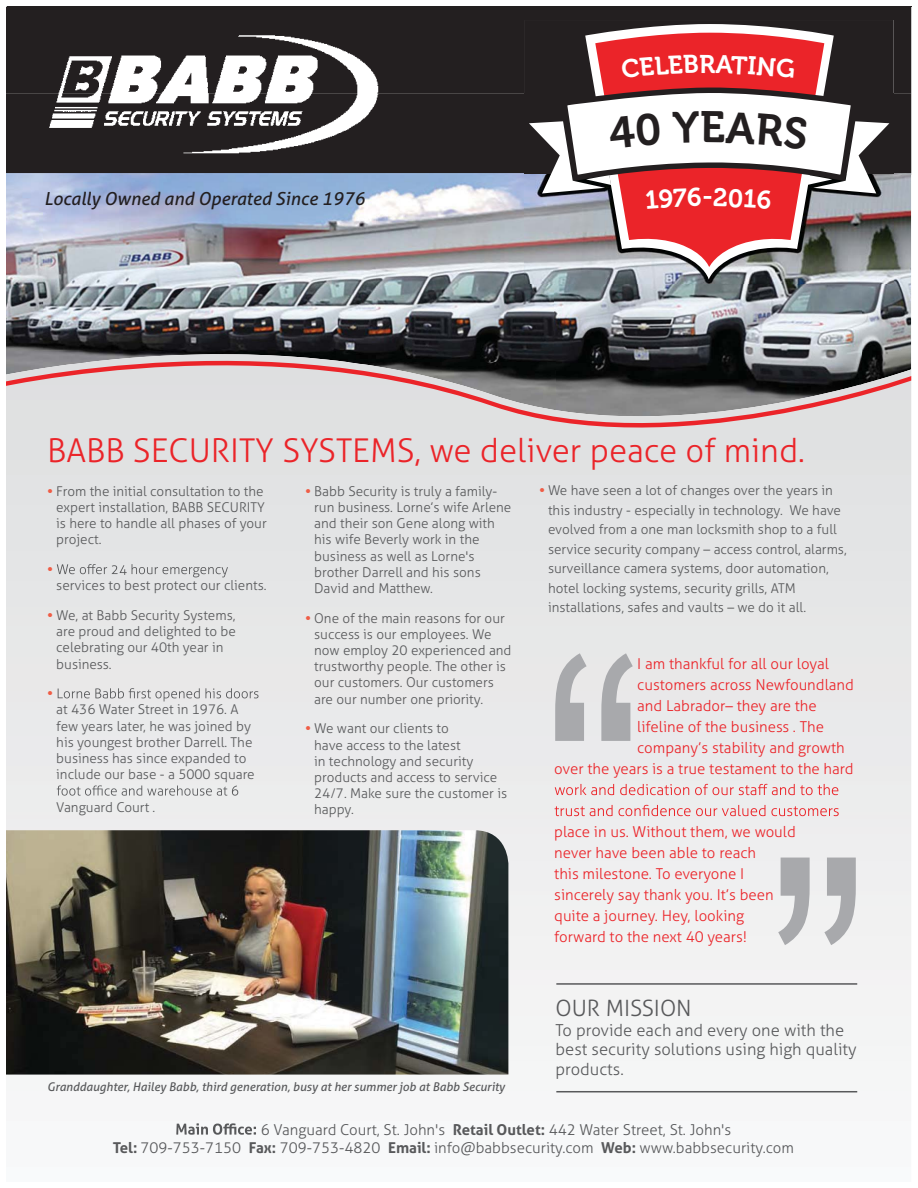
<style>
.page{position:relative;width:918px;height:1188px;background:#fff}
.page>*{position:absolute;margin:0;border:0;box-sizing:border-box;transform-origin:0 0}
.t1{font:300 32.85px "Aller";color:#eb2429}
.t2{font:25.5px "Museo 700";color:#fff}
.t3{font:300 22.5px "Aller";color:#58595b}
.t4{font:italic 18px "Aller";color:#231f20}
.t5{font:300 16.5px/19.8px "Aller";color:#58595b}
.t6{font:300 15px/21px "Aller";color:#eb2429}
.t7{font:300 15px/18px "Aller";color:#58595b}
.t8{font:300 13.5px/16.2px "Aller";color:#58595b}
.t9{font:700 13.5px "Aller";color:#ef5d46}
.t10{font:italic 12px "Aller";color:#58595b}
.s1{font-weight:700;color:#ef5d46}
.s2{font-weight:700}
</style>
<div class="page">
<div style="left:7px;top:7px;width:904px;height:1174px;background:linear-gradient(to right,#eaebeb,#edeeee)"></div>
<img style="left:7px;top:175px;width:36px;height:142px">
<img style="left:43px;top:175px;width:511px;height:142px">
<img style="left:861px;top:175px;width:50px;height:142px">
<img style="left:554px;top:283px;width:307px;height:34px">
<div style="left:7px;top:7px;width:904px;height:168px;background:#231f20"></div>
<svg style="left:57px;top:564px;width:171px;height:13px;background:#cdcecf"></svg>
<svg style="left:58px;top:688px;width:201px;height:13px;background:#d1d0d1"></svg>
<svg style="left:57px;top:785px;width:181px;height:11px;background:#cfd0d1"></svg>
<svg style="left:778px;top:858px;width:78px;height:87px"></svg>
<svg style="left:555px;top:784px;width:283px;height:11px;background:#ebc3c4"></svg>
<svg style="left:555px;top:805px;width:284px;height:11px;background:#ebc4c5"></svg>
<img style="left:525px;top:20px;width:368px;height:263px">
<svg style="left:584px;top:23px;width:251px;height:256px"></svg>
<svg style="left:595px;top:33px;width:229px;height:234px;background:#d85b5e"></svg>
<svg style="left:558px;top:85px;width:301px;height:167px;background:#bb5d60"></svg>
<hr style="left:556px;top:983px;width:301px;height:2px;background:#58595b">
<hr style="left:556px;top:1091px;width:301px;height:1px;background:#58595b">
<svg style="left:7px;top:317px;width:904px;height:149px;background:#a09a9c"></svg>
<img style="left:7px;top:830px;width:501px;height:245px">
<img style="left:43px;top:29px;width:340px;height:132px">
<svg style="left:176px;top:1123px;width:80px;height:12px"></svg>
<svg style="left:555px;top:653px;width:78px;height:88px;background:#c6c6c8"></svg>
<div style="left:621px;top:55px;width:77px;height:23px;background:#eb2429"></div>
<div style="left:716px;top:55px;width:79px;height:23px;background:#eb2429"></div>
<svg style="left:529px;top:90px;width:360px;height:119px"></svg>
<h3 class="t4" style="left:44px;top:192px;width:323px">Locally Owned and Operated Since 1976</h3>
<h2 class="t2" style="left:699px;top:49px;width:18px">R</h2>
<h1 class="t1" style="left:47px;top:438px;width:759px">BABB SECURITY SYSTEMS, we deliver peace of mind.</h1>
<p class="t8" style="left:56px;top:484px;width:212px;text-indent:-9px"><span class="s1">•</span> From the initial consultation to the expert installation, BABB SECURITY is here to handle all phases of your project.</p>
<p class="t9" style="left:47px;top:562px;width:8px">•</p>
<p class="t8" style="left:56px;top:579px;width:212px">services to best protect our clients.</p>
<p class="t8" style="left:56px;top:609px;width:181px;text-indent:-9px"><span class="s1">•</span> We, at Babb Security Systems, are proud and delighted to be celebrating our 40th year in business.</p>
<p class="t9" style="left:47px;top:686px;width:8px">•</p>
<p class="t8" style="left:56px;top:703px;width:200px">at 436 Water Street in 1976. A few years later, he was joined by his youngest brother Darrell. The business has since expanded to include our base - a 5000 square</p>
<p class="t8" style="left:56px;top:800px;width:101px">Vanguard Court .</p>
<p class="t8" style="left:314px;top:484px;width:199px;text-indent:-9px"><span class="s1">•</span> Babb Security is truly a family&shy;run business. Lorne’s wife Arlene and their son Gene along with his wife Beverly work in the business as well as Lorne's brother Darrell and his sons<br>David and Matthew.</p>
<p class="t8" style="left:314px;top:611px;width:199px;text-indent:-9px"><span class="s1">•</span> One of the main reasons for our success is our employees. We now employ 20 experienced and trustworthy people. The other is our customers. Our customers are our number one priority.</p>
<p class="t8" style="left:314px;top:722px;width:194px;text-indent:-9px"><span class="s1">•</span> We want our clients to<br>have access to the latest<br>in technology and security products and access to service<br>24/7. Make sure the customer is happy.</p>
<p class="t8" style="left:548px;top:482px;width:300px;line-height:19.5px;text-indent:-9px"><span class="s1">•</span> We have seen a lot of changes over the years in this industry - especially in technology. We have evolved from a one man locksmith shop to a full service security company – access control, alarms, surveillance camera systems, door automation, hotel locking systems, security grills, ATM installations, safes and vaults – we do it all.</p>
<p class="t6" style="left:637px;top:655px;width:193px">I am thankful for all our loyal</p>
<p class="t6" style="left:637px;top:676px;width:218px">customers across Newfoundland</p>
<p class="t6" style="left:637px;top:697px;width:181px">and Labrador– they are the</p>
<p class="t6" style="left:637px;top:718px;width:188px">lifeline of the business . The</p>
<p class="t6" style="left:637px;top:739px;width:209px">company’s stability and growth</p>
<p class="t6" style="left:554px;top:760px;width:301px">over the years is a true testament to the hard</p>
<p class="t6" style="left:554px;top:823px;width:243px">place in us. Without them, we would never have been able to reach<br>this milestone. To everyone I sincerely say thank you. It’s been quite a journey. Hey, looking forward to the next 40 years!</p>
<h3 class="t3" style="left:556px;top:999px;width:138px">OUR MISSION</h3>
<p class="t5" style="left:556px;top:1022px;width:303px">To provide each and every one with the best security solutions using high quality products.</p>
<p class="t10" style="left:47px;top:1082px;width:459px">Granddaughter, Hailey Babb, third generation, busy at her summer job at Babb Security</p>
<p class="t7" style="left:113px;top:1122px;width:683px;text-indent:148px">6 Vanguard Court, St. John's <span class="s2">Retail Outlet:</span> 442 Water Street, St. John's<br><span class="s2">Tel:</span> 709-753-7150 <span class="s2">Fax:</span> 709-753-4820 <span class="s2">Email:</span> info@babbsecurity.com <span class="s2">Web:</span> www.babbsecurity.com</p>
</div>
